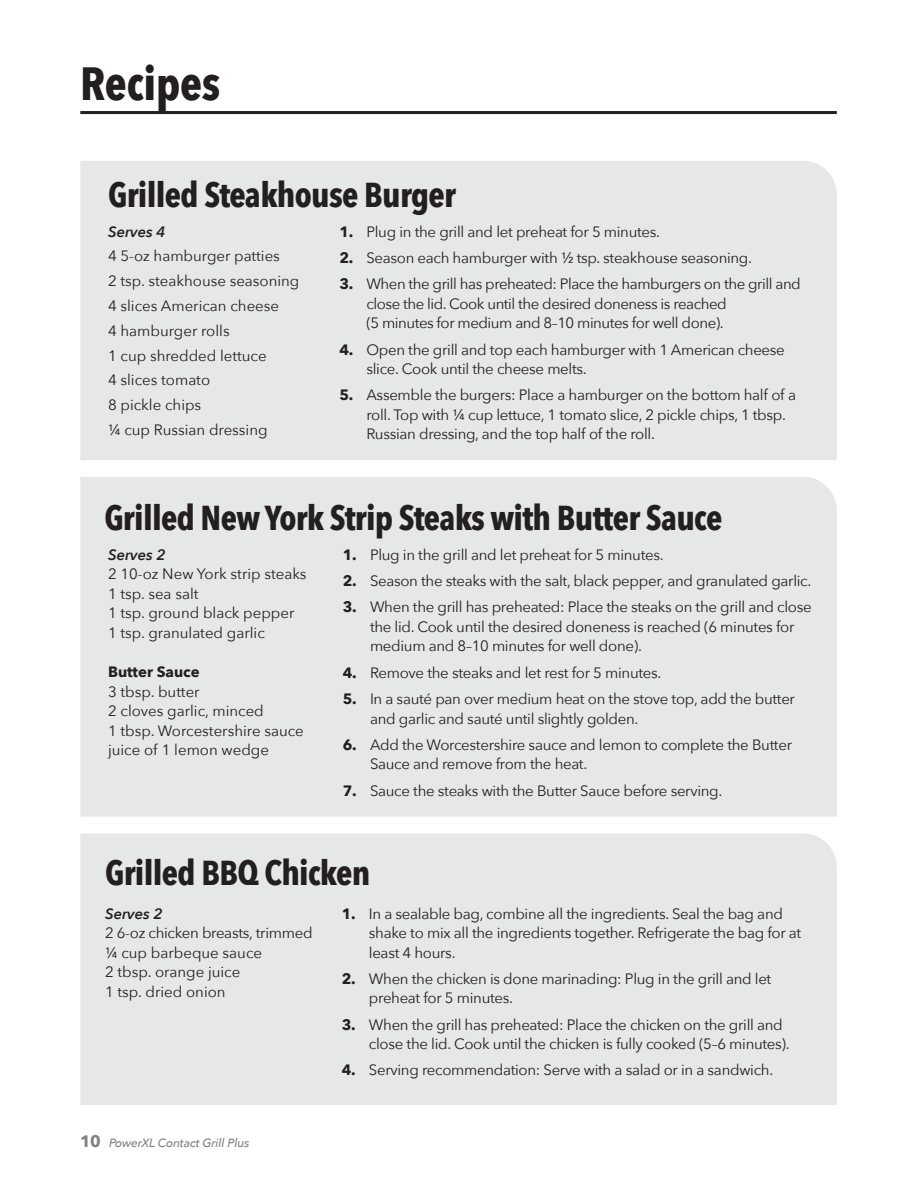
<style>
.page{position:relative;width:918px;height:1187px;background:#fff}
.page>*{position:absolute;margin:0;border:0;box-sizing:border-box;transform-origin:0 0}
.t1{font:700 46.5px "Avenir Next Condensed";letter-spacing:-.005em;color:#231f20}
.t2{font:700 34.5px "Avenir Next Condensed";letter-spacing:-.02em;color:#231f20}
.t3{font:15px/19.5px "Avenir Next";letter-spacing:-.02em;color:#231f20}
.t4{font:15px/19.5px "Avenir Next";color:#231f20}
.t5{font:italic 600 15px "Avenir Next";color:#231f20}
.t6{font:700 15px "Avenir Next";color:#231f20}
.t7{font:italic 500 12px "Avenir Next";letter-spacing:-.01em;color:#808285}
.s1{font-weight:700}
.s2{font-weight:700;font-style:normal;font-size:16.5px}
</style>
<div class="page">
<div style="left:80px;top:833px;width:756px;height:272px;background:#e6e7e9"></div>
<div style="left:80px;top:161px;width:756px;height:299px;background:#e6e7e9"></div>
<div style="left:80px;top:477px;width:756px;height:339px;background:#e6e7e9"></div>
<hr style="left:80px;top:111px;width:756px;height:3px;background:#231f20">
<h1 class="t1" style="left:80px;top:55px;width:142px">Recipes</h1>
<h2 class="t2" style="left:108px;top:174px;width:349px">Grilled Steakhouse Burger</h2>
<p class="t5" style="left:108px;top:219px;width:59px">Serves 4</p>
<p class="t4" style="left:108px;top:243px;width:193px;line-height:24.8px">4 5-oz hamburger patties<br>2 tsp. steakhouse seasoning<br>4 slices American cheese<br>4 hamburger rolls<br>1 cup shredded lettuce<br>4 slices tomato<br>8 pickle chips<br>¼ cup Russian dressing</p>
<p class="t3" style="left:339px;top:221px;width:322px"><span class="s1">1.</span> Plug in the grill and let preheat for 5 minutes.</p>
<p class="t3" style="left:339px;top:247px;width:414px"><span class="s1">2.</span> Season each hamburger with ½ tsp. steakhouse seasoning.</p>
<p class="t3" style="left:366px;top:274px;width:436px;text-indent:-27px"><span class="s1">3.</span> When the grill has preheated: Place the hamburgers on the grill and close the lid. Cook until the desired doneness is reached<br>(5 minutes for medium and 8–10 minutes for well done).</p>
<p class="t3" style="left:366px;top:339px;width:420px;text-indent:-27px"><span class="s1">4.</span> Open the grill and top each hamburger with 1 American cheese slice. Cook until the cheese melts.</p>
<p class="t3" style="left:366px;top:385px;width:431px;text-indent:-27px"><span class="s1">5.</span> Assemble the burgers: Place a hamburger on the bottom half of a roll. Top with ¼ cup lettuce, 1 tomato slice, 2 pickle chips, 1 tbsp.<br>Russian dressing, and the top half of the roll.</p>
<h2 class="t2" style="left:104px;top:496px;width:619px">Grilled New York Strip Steaks with Butter Sauce</h2>
<p class="t5" style="left:108px;top:542px;width:59px">Serves 2</p>
<p class="t4" style="left:108px;top:564px;width:200px">2 10-oz New York strip steaks<br>1 tsp. sea salt<br>1 tsp. ground black pepper<br>1 tsp. granulated garlic</p>
<p class="t6" style="left:108px;top:659px;width:93px">Butter Sauce</p>
<p class="t4" style="left:108px;top:681px;width:197px">3 tbsp. butter<br>2 cloves garlic, minced<br>1 tbsp. Worcestershire sauce juice of 1 lemon wedge</p>
<p class="t3" style="left:343px;top:544px;width:322px"><span class="s1">1.</span> Plug in the grill and let preheat for 5 minutes.</p>
<p class="t3" style="left:343px;top:570px;width:470px"><span class="s1">2.</span> Season the steaks with the salt, black pepper, and granulated garlic.</p>
<p class="t3" style="left:370px;top:597px;width:443px;text-indent:-27px"><span class="s1">3.</span> When the grill has preheated: Place the steaks on the grill and close the lid. Cook until the desired doneness is reached (6 minutes for medium and 8–10 minutes for well done).</p>
<p class="t3" style="left:343px;top:662px;width:320px"><span class="s1">4.</span> Remove the steaks and let rest for 5 minutes.</p>
<p class="t3" style="left:370px;top:688px;width:426px;text-indent:-27px"><span class="s1">5.</span> In a sauté pan over medium heat on the stove top, add the butter and garlic and sauté until slightly golden.</p>
<p class="t3" style="left:370px;top:734px;width:423px;text-indent:-27px"><span class="s1">6.</span> Add the Worcestershire sauce and lemon to complete the Butter<br>Sauce and remove from the heat.</p>
<p class="t3" style="left:343px;top:780px;width:381px"><span class="s1">7.</span> Sauce the steaks with the Butter Sauce before serving.</p>
<h2 class="t2" style="left:105px;top:852px;width:267px">Grilled BBQ Chicken</h2>
<p class="t5" style="left:105px;top:900px;width:59px">Serves 2</p>
<p class="t4" style="left:105px;top:922px;width:209px">2 6-oz chicken breasts, trimmed ¼ cup barbeque sauce<br>2 tbsp. orange juice<br>1 tsp. dried onion</p>
<p class="t7" style="left:80px;top:1132px;width:171px"><span class="s2">10</span> PowerXL Contact Grill Plus</p>
<p class="t3" style="left:369px;top:903px;width:434px;text-indent:-27px"><span class="s1">1.</span> In a sealable bag, combine all the ingredients. Seal the bag and shake to mix all the ingredients together. Refrigerate the bag for at least 4 hours.</p>
<p class="t3" style="left:369px;top:968px;width:404px;text-indent:-27px"><span class="s1">2.</span> When the chicken is done marinading: Plug in the grill and let preheat for 5 minutes.</p>
<p class="t3" style="left:369px;top:1014px;width:422px;text-indent:-27px"><span class="s1">3.</span> When the grill has preheated: Place the chicken on the grill and close the lid. Cook until the chicken is fully cooked (5–6 minutes).</p>
<p class="t3" style="left:342px;top:1059px;width:433px"><span class="s1">4.</span> Serving recommendation: Serve with a salad or in a sandwich.</p>
</div>
